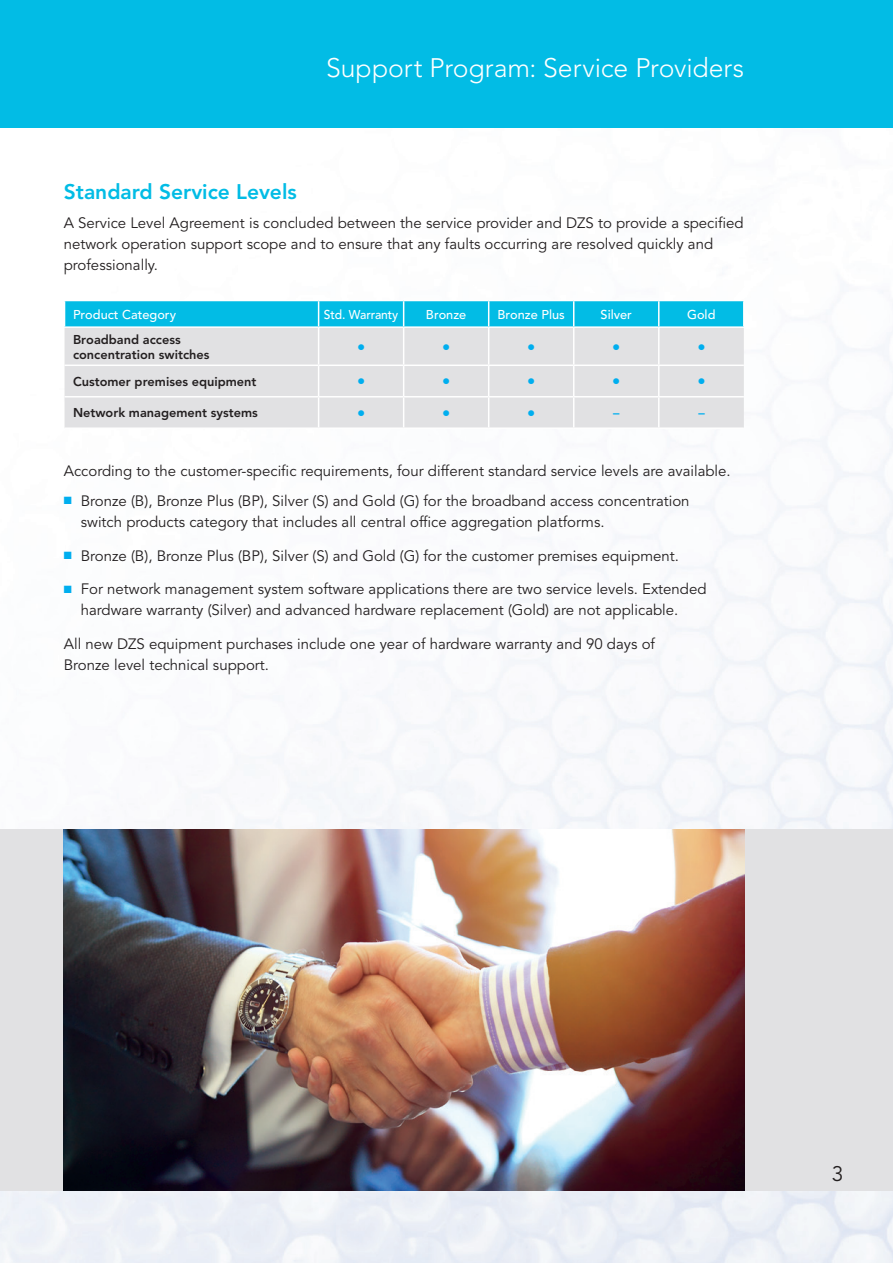
<style>
.page{position:relative;width:893px;height:1263px;background:#fff}
.page>*{position:absolute;margin:0;border:0;box-sizing:border-box;transform-origin:0 0}
.t1{font:300 26.55px "Avenir LT Std";letter-spacing:-.005em;color:#fff}
.t2{font:800 21px "Avenir LT Std";color:#02bce5}
.t3{font:21px "Avenir LT Std";color:#231f20}
.t4{font:16.5px "Avenir LT Std";color:#00aeef}
.t5{font:15px/21px "Avenir LT Std";color:#231f20}
.t6{font:800 12.75px/15px "Avenir LT Std";color:#231f20}
.t7{font:500 12.75px "Avenir LT Std";color:#fff}
.t8{font:500 12.75px "Avenir LT Std";color:#fff;scale:.95 1}
.t9{font:800 12.75px "Avenir LT Std";color:#00aeef}
.s1{color:#00aeef}
</style>
<div class="page">
<div style="left:0;top:829px;width:893px;height:362px;background:#e1e1e3"></div>
<div style="left:0;top:0;width:893px;height:128px;background:#02bce5"></div>
<img style="left:64px;top:829px;width:680px;height:362px">
<div style="left:65px;top:328px;width:679px;height:99px;background:#e1e1e3"></div>
<svg style="left:64px;top:300px;width:680px;height:27px;background:#16c1e7"></svg>
<hr style="left:743px;top:301px;width:2px;height:25px;background:#fff">
<hr style="left:318px;top:328px;width:1px;height:37px;background:#fff">
<hr style="left:403px;top:328px;width:1px;height:37px;background:#fff">
<hr style="left:488px;top:328px;width:1px;height:37px;background:#fff">
<hr style="left:573px;top:328px;width:1px;height:37px;background:#fff">
<hr style="left:658px;top:328px;width:1px;height:37px;background:#fff">
<hr style="left:65px;top:365px;width:254px;height:1px;background:#fff">
<hr style="left:319px;top:365px;width:85px;height:1px;background:#fff">
<hr style="left:318px;top:366px;width:1px;height:30px;background:#fff">
<hr style="left:404px;top:365px;width:85px;height:1px;background:#fff">
<hr style="left:403px;top:366px;width:1px;height:30px;background:#fff">
<hr style="left:489px;top:365px;width:85px;height:1px;background:#fff">
<hr style="left:488px;top:366px;width:1px;height:30px;background:#fff">
<hr style="left:574px;top:365px;width:85px;height:1px;background:#fff">
<hr style="left:573px;top:366px;width:1px;height:30px;background:#fff">
<hr style="left:659px;top:365px;width:85px;height:1px;background:#fff">
<hr style="left:658px;top:366px;width:1px;height:30px;background:#fff">
<hr style="left:65px;top:396px;width:254px;height:1px;background:#fff">
<hr style="left:319px;top:396px;width:85px;height:1px;background:#fff">
<hr style="left:318px;top:397px;width:1px;height:30px;background:#fff">
<hr style="left:404px;top:396px;width:85px;height:1px;background:#fff">
<hr style="left:403px;top:397px;width:1px;height:30px;background:#fff">
<hr style="left:489px;top:396px;width:85px;height:1px;background:#fff">
<hr style="left:488px;top:397px;width:1px;height:30px;background:#fff">
<hr style="left:574px;top:396px;width:85px;height:1px;background:#fff">
<hr style="left:573px;top:397px;width:1px;height:30px;background:#fff">
<hr style="left:659px;top:396px;width:85px;height:1px;background:#fff">
<hr style="left:658px;top:397px;width:1px;height:30px;background:#fff">
<h1 class="t1" style="left:326px;top:52px;width:419px">Support Program: Service Providers</h1>
<h2 class="t2" style="left:64px;top:179px;width:235px">Standard Service Levels</h2>
<p class="t5" style="left:64px;top:213px;width:681px">A Service Level Agreement is concluded between the service provider and DZS to provide a specified network operation support scope and to ensure that any faults occurring are resolved quickly and professionally.</p>
<p class="t7" style="left:73px;top:307px;width:104px">Product Category</p>
<p class="t8" style="left:324px;top:307px;width:80px">Std. Warranty</p>
<p class="t7" style="left:426px;top:307px;width:42px">Bronze</p>
<p class="t7" style="left:498px;top:307px;width:69px">Bronze Plus</p>
<p class="t7" style="left:601px;top:307px;width:33px">Silver</p>
<p class="t7" style="left:687px;top:307px;width:30px">Gold</p>
<p class="t6" style="left:73px;top:332px;width:138px">Broadband access concentration switches</p>
<p class="t4" style="left:357px;top:338px;width:10px">•</p>
<p class="t4" style="left:442px;top:338px;width:10px">•</p>
<p class="t4" style="left:527px;top:338px;width:10px">•</p>
<p class="t4" style="left:612px;top:338px;width:10px">•</p>
<p class="t4" style="left:698px;top:338px;width:10px">•</p>
<p class="t6" style="left:73px;top:374px;width:185px">Customer premises equipment</p>
<p class="t4" style="left:357px;top:372px;width:10px">•</p>
<p class="t4" style="left:442px;top:372px;width:10px">•</p>
<p class="t4" style="left:527px;top:372px;width:10px">•</p>
<p class="t4" style="left:612px;top:372px;width:10px">•</p>
<p class="t4" style="left:698px;top:372px;width:10px">•</p>
<p class="t6" style="left:73px;top:405px;width:186px">Network management systems</p>
<p class="t4" style="left:357px;top:404px;width:10px">•</p>
<p class="t4" style="left:442px;top:404px;width:10px">•</p>
<p class="t4" style="left:527px;top:404px;width:10px">•</p>
<p class="t9" style="left:613px;top:405px;width:8px">–</p>
<p class="t9" style="left:698px;top:405px;width:8px">–</p>
<p class="t5" style="left:64px;top:461px;width:668px">According to the customer-specific requirements, four different standard service levels are available.</p>
<p class="t5" style="left:81px;top:490px;width:610px;text-indent:-17px"><span class="s1">■</span> Bronze (B), Bronze Plus (BP), Silver (S) and Gold (G) for the broadband access concentration switch products category that includes all central office aggregation platforms.</p>
<p class="t5" style="left:64px;top:545px;width:617px"><span class="s1">■</span> Bronze (B), Bronze Plus (BP), Silver (S) and Gold (G) for the customer premises equipment.</p>
<p class="t5" style="left:81px;top:579px;width:627px;text-indent:-17px"><span class="s1">■</span> For network management system software applications there are two service levels. Extended hardware warranty (Silver) and advanced hardware replacement (Gold) are not applicable.</p>
<p class="t5" style="left:64px;top:634px;width:593px">All new DZS equipment purchases include one year of hardware warranty and 90 days of<br>Bronze level technical support.</p>
<h2 class="t3" style="left:832px;top:1162px;width:13px">3</h2>
</div>
